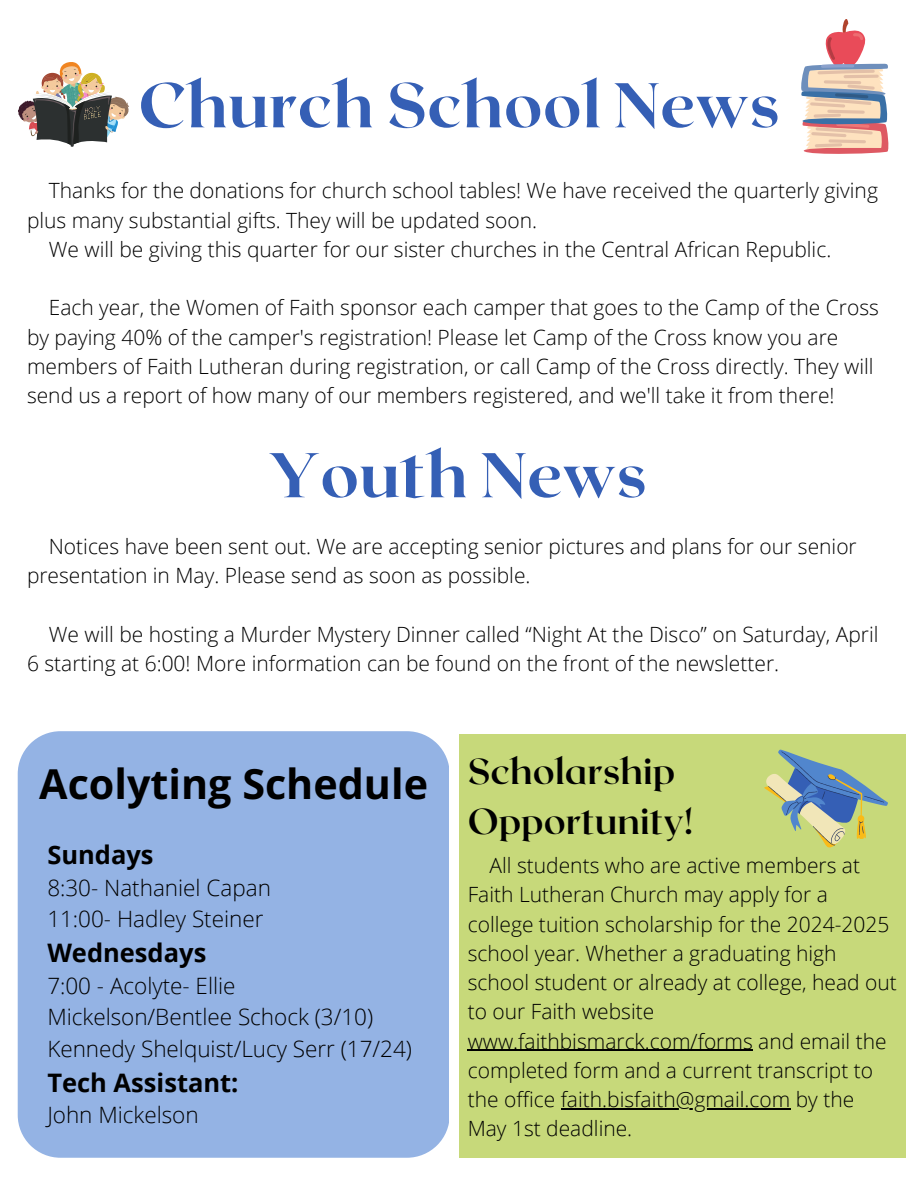
<style>
.page{position:relative;width:918px;height:1188px;background:#fff}
.page>*{position:absolute;margin:0;border:0;box-sizing:border-box;transform-origin:0 0}
.t1{font:800 63px "Roxborough CF";color:#355fb5}
.t2{font:700 41.25px "Open Sans";color:#000}
.t3{font:700 36px/49.5px "Roxborough CF";color:#000}
.t4{font:700 25.5px "Open Sans";color:#000}
.t5{font:300 22.5px/31.5px "Open Sans";color:#000}
.t6{font:300 21px/29.2px "Open Sans";color:#000}
</style>
<div class="page">
<svg style="left:801px;top:19px;width:88px;height:135px"></svg>
<svg style="left:18px;top:62px;width:111px;height:85px"></svg>
<div style="left:18px;top:731px;width:431px;height:427px;background:#94b3e4"></div>
<div style="left:459px;top:734px;width:447px;height:424px;background:#c7d97a"></div>
<svg style="left:764px;top:750px;width:124px;height:98px"></svg>
<hr style="left:468px;top:1050px;width:285px;height:1px;background:#000">
<hr style="left:561px;top:1108px;width:229px;height:1px;background:#000">
<h1 class="t1" style="left:138px;top:64px;width:643px">Church School News</h1>
<p class="t6" style="left:27px;top:176px;width:852px;text-indent:22px">Thanks for the donations for church school tables! We have received the quarterly giving plus many substantial gifts. They will be updated soon.</p>
<p class="t6" style="left:49px;top:234px;width:784px">We will be giving this quarter for our sister churches in the Central African Republic.</p>
<p class="t6" style="left:27px;top:293px;width:853px;text-indent:22px">Each year, the Women of Faith sponsor each camper that goes to the Camp of the Cross by paying 40% of the camper's registration! Please let Camp of the Cross know you are members of Faith Lutheran during registration, or call Camp of the Cross directly. They will send us a report of how many of our members registered, and we'll take it from there!</p>
<h1 class="t1" style="left:268px;top:434px;width:380px">Youth News</h1>
<p class="t6" style="left:27px;top:531px;width:831px;text-indent:22px">Notices have been sent out. We are accepting senior pictures and plans for our senior presentation in May. Please send as soon as possible.</p>
<p class="t6" style="left:27px;top:619px;width:853px;text-indent:22px">We will be hosting a Murder Mystery Dinner called “Night At the Disco” on Saturday, April<br>6 starting at 6:00! More information can be found on the front of the newsletter.</p>
<p class="t2" style="left:39px;top:755px;width:390px">Acolyting Schedule</p>
<p class="t3" style="left:468px;top:745px;width:226px">Scholarship<br>Opportunity!</p>
<p class="t6" style="left:468px;top:850px;width:431px;text-indent:22px">All students who are active members at Faith Lutheran Church may apply for a college tuition scholarship for the 2024-2025 school year. Whether a graduating high school student or already at college, head out to our Faith website www.faithbismarck.com/forms and email the completed form and a current transcript to the office faith.bisfaith@gmail.com by the</p>
<h3 class="t6" style="left:468px;top:1114px;width:166px">May 1st deadline.</h3>
<p class="t4" style="left:47px;top:837px;width:108px">Sundays</p>
<p class="t5" style="left:47px;top:871px;width:225px">8:30- Nathaniel Capan</p>
<h2 class="t5" style="left:47px;top:903px;width:218px">11:00- Hadley Steiner</h2>
<p class="t4" style="left:47px;top:935px;width:161px">Wednesdays</p>
<p class="t5" style="left:47px;top:969px;width:327px">7:00 - Acolyte- Ellie<br>Mickelson/Bentlee Schock (3/10)</p>
<p class="t5" style="left:47px;top:1032px;width:366px">Kennedy Shelquist/Lucy Serr (17/24)</p>
<p class="t4" style="left:47px;top:1064px;width:193px">Tech Assistant:</p>
<p class="t5" style="left:47px;top:1099px;width:153px">John Mickelson</p>
</div>
